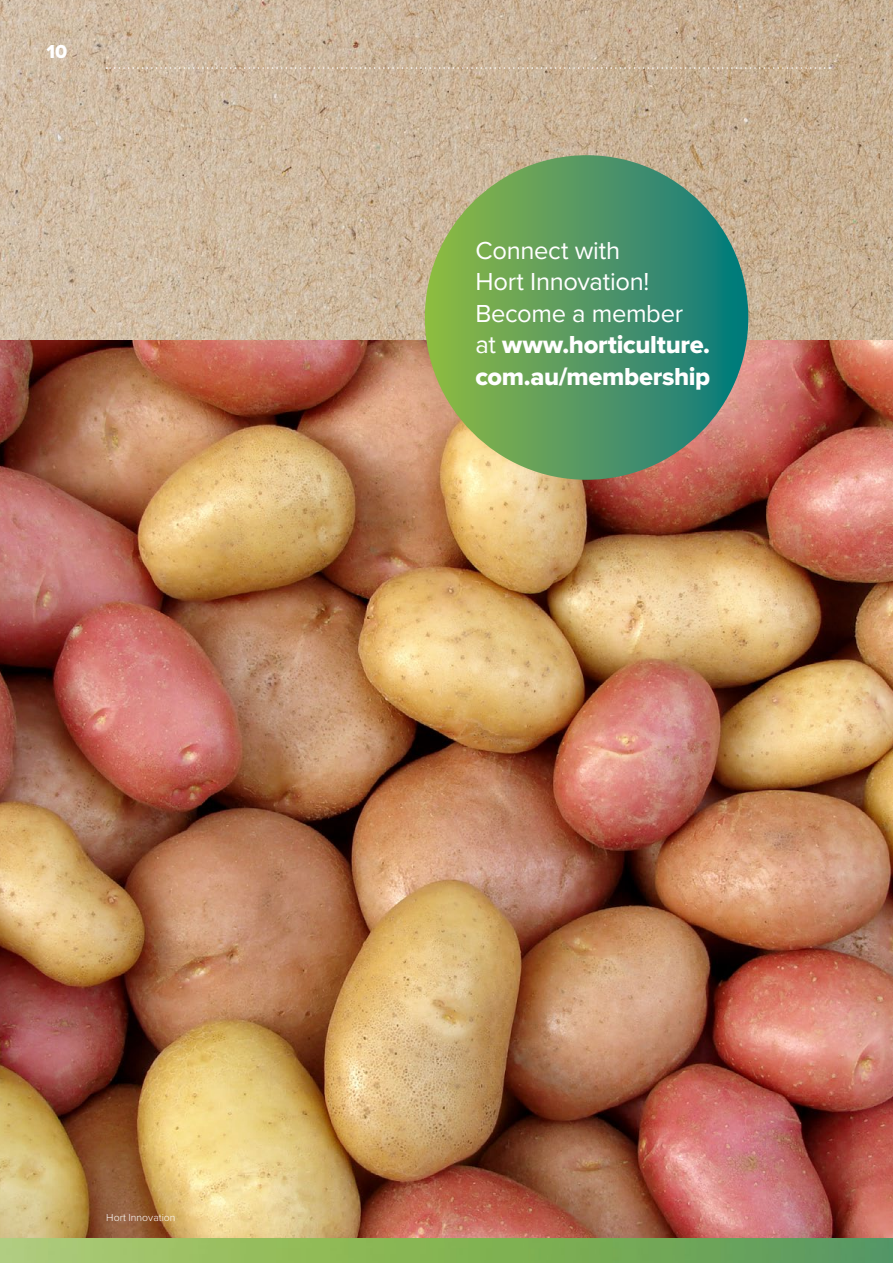
<style>
.page{position:relative;width:893px;height:1263px;background:#fff}
.page>*{position:absolute;margin:0;border:0;box-sizing:border-box;transform-origin:0 0}
.t1{font:25.5px/31.5px "Proxima Nova";letter-spacing:-.01em;color:#fff}
.t2{font:25.5px/31.5px "Proxima Nova Extrabld";letter-spacing:-.015em;color:#fff}
.t3{font:19.5px "Proxima Nova Extrabld";color:#fff}
.t4{font:300 10.5px "Proxima Nova";color:#fff}
.s1{font-family:"Proxima Nova"}
</style>
<div class="page">
<img style="left:0;top:0;width:893px;height:340px">
<svg style="left:106px;top:67px;width:724px;height:2px"></svg>
<img style="left:0;top:340px;width:893px;height:898px">
<svg style="left:425px;top:155px;width:323px;height:325px;background:#6c9a6a"></svg>
<img style="left:0;top:1238px;width:893px;height:25px">
<p class="t3" style="left:46px;top:37px;width:22px">10</p>
<p class="t1" style="left:475px;top:233px;width:209px">Connect with<br>Hort Innovation!<br>Become a member</p>
<p class="t2" style="left:475px;top:328px;width:236px"><span class="s1">at</span> www.horticulture. com.au/membership</p>
<p class="t4" style="left:106px;top:1209px;width:71px">Hort Innovation</p>
</div>
